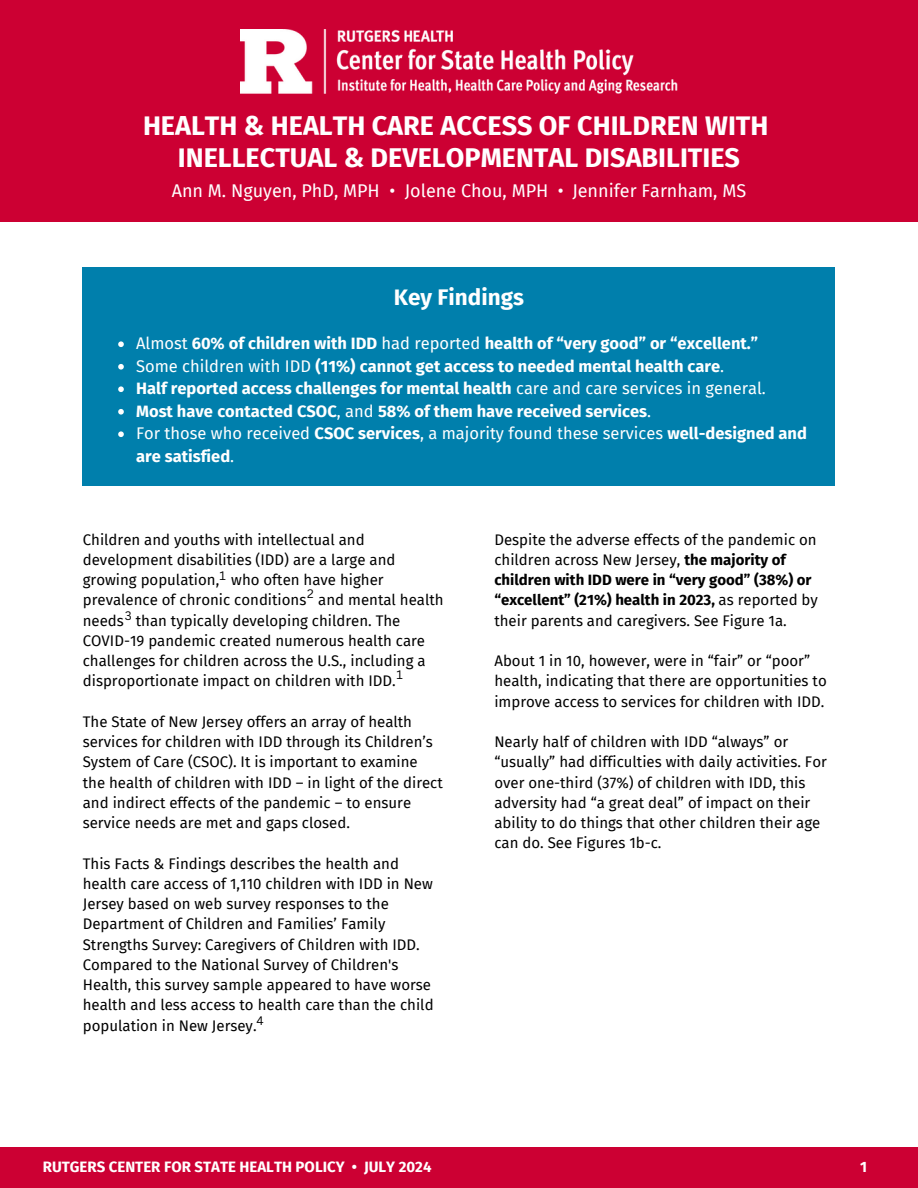
<style>
.page{position:relative;width:918px;height:1188px;background:#fff}
.page>*{position:absolute;margin:0;border:0;box-sizing:border-box;transform-origin:0 0}
.t1{font:700 27px/31.5px "Fira Sans";color:#fff;text-align:center}
.t2{font:700 22.5px "Fira Sans";color:#fff}
.t3{font:18px "Fira Sans";color:#fff}
.t4{font:700 16.5px "Fira Sans";color:#fff}
.t5{font:16.5px/22.5px "Fira Sans";color:#fff}
.t6{font:15px/20.2px "Fira Sans";color:#000}
.t7{font:700 15px "Fira Sans";color:#fff}
.t8{font:12px "Canva Sans";color:#000}
.s1{font-weight:400}
.s2{font-weight:700}
</style>
<div class="page">
<div style="left:0;top:0;width:918px;height:222px;background:#c03"></div>
<div style="left:0;top:1147px;width:918px;height:41px;background:#c03"></div>
<div style="left:83px;top:267px;width:752px;height:218px;background:#007fac"></div>
<img style="left:240px;top:29px;width:438px;height:64px">
<svg style="left:118px;top:341px;width:6px;height:6px"></svg>
<svg style="left:118px;top:364px;width:6px;height:6px"></svg>
<svg style="left:118px;top:386px;width:6px;height:6px"></svg>
<svg style="left:118px;top:409px;width:6px;height:6px"></svg>
<svg style="left:118px;top:431px;width:6px;height:6px"></svg>
<h1 class="t1" style="left:143px;top:110px;width:627px">HEALTH &amp; HEALTH CARE ACCESS OF CHILDREN WITH<br>INELLECTUAL &amp; DEVELOPMENTAL DISABILITIES</h1>
<p class="t3" style="left:172px;top:180px;width:576px">Ann M. Nguyen, PhD, MPH • Jolene Chou, MPH • Jennifer Farnham, MS</p>
<p class="t2" style="left:394px;top:284px;width:132px">Key Findings</p>
<p class="t4" style="left:136px;top:334px;width:624px"><span class="s1">Almost</span> 60% of children with IDD <span class="s1">had reported</span> health of “very good” or “excellent.”</p>
<p class="t4" style="left:136px;top:356px;width:590px"><span class="s1">Some children with IDD</span> (11%) cannot get access to needed mental health care<span class="s1">.</span></p>
<p class="t4" style="left:136px;top:379px;width:631px">Half reported access challenges for mental health <span class="s1">care and care services in general.</span></p>
<p class="t4" style="left:136px;top:401px;width:517px">Most have contacted CSOC<span class="s1">, and</span> 58% of them have received services<span class="s1">.</span></p>
<p class="t5" style="left:136px;top:423px;width:672px">For those who received <span class="s2">CSOC services</span>, a majority found these services <span class="s2">well-designed and are satisfied</span>.</p>
<h2 class="t6" style="left:83px;top:530px;width:362px">Children and youths with intellectual and development disabilities (IDD) are a large and growing population, who often have higher prevalence of chronic conditions and mental health needs than typically developing children. The COVID-19 pandemic created numerous health care challenges for children across the U.S., including a disproportionate impact on children with IDD.</h2>
<p class="t6" style="left:83px;top:712px;width:362px">The State of New Jersey offers an array of health services for children with IDD through its Children’s System of Care (CSOC). It is important to examine the health of children with IDD – in light of the direct and indirect effects of the pandemic – to ensure service needs are met and gaps closed.</p>
<p class="t6" style="left:83px;top:854px;width:352px">This Facts &amp; Findings describes the health and health care access of 1,110 children with IDD in New Jersey based on web survey responses to the Department of Children and Families’ Family Strengths Survey: Caregivers of Children with IDD.<br>Compared to the National Survey of Children's Health, this survey sample appeared to have worse health and less access to health care than the child population in New Jersey.</p>
<p class="t8" style="left:219px;top:567px;width:8px">1</p>
<p class="t8" style="left:307px;top:586px;width:8px">2</p>
<p class="t8" style="left:125px;top:607px;width:8px">3</p>
<p class="t8" style="left:397px;top:666px;width:8px">1</p>
<p class="t8" style="left:256px;top:1012px;width:9px">4</p>
<p class="t6" style="left:494px;top:530px;width:325px">Despite the adverse effects of the pandemic on children across New Jersey, <span class="s2">the majority of children with IDD were in “very good” (38%) or “excellent” (21%) health in 2023,</span> as reported by their parents and caregivers. See Figure 1a.</p>
<h3 class="t6" style="left:494px;top:651px;width:334px">About 1 in 10, however, were in “fair” or “poor” health, indicating that there are opportunities to improve access to services for children with IDD.</h3>
<p class="t6" style="left:494px;top:732px;width:334px">Nearly half of children with IDD “always” or “usually” had difficulties with daily activities. For over one-third (37%) of children with IDD, this adversity had “a great deal” of impact on their ability to do things that other children their age can do. See Figures 1b-c.</p>
<p class="t7" style="left:43px;top:1158px;width:390px">RUTGERS CENTER FOR STATE HEALTH POLICY • JULY 2024</p>
<p class="t7" style="left:860px;top:1158px;width:8px">1</p>
</div>
